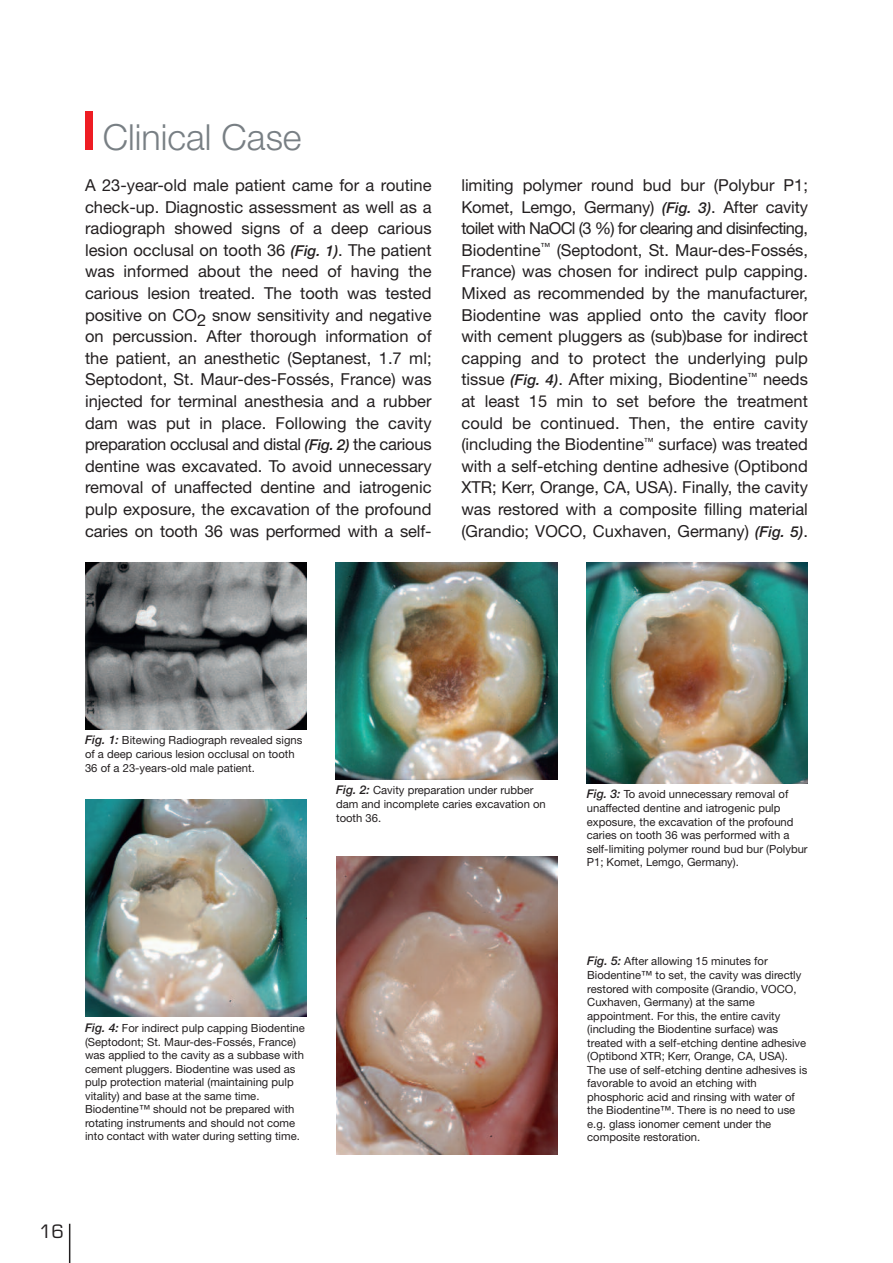
<style>
.page{position:relative;width:893px;height:1263px;background:#fff}
.page>*{position:absolute;margin:0;border:0;box-sizing:border-box;transform-origin:0 0}
.t1{font:300 36px "Helvetica Neue LT Std";color:#787f84}
.t2{font:18px "Eurostile LT Std";color:#231f20}
.t3{font:16.5px/21.6px "Helvetica Neue LT Std";color:#231f20;text-align:justify}
.t4{font:11.25px/13.5px "Helvetica Neue LT Std";color:#231f20}
.s1{font-weight:500;font-style:italic;font-size:15px}
.s2{font-weight:500;font-style:italic;font-size:12px}
</style>
<div class="page">
<hr style="left:69px;top:1224px;width:1px;height:39px;background:#231f20">
<div style="left:85px;top:112px;width:8px;height:37px;background:#ee1d23"></div>
<img style="left:85px;top:563px;width:221px;height:167px">
<img style="left:336px;top:563px;width:221px;height:216px">
<img style="left:85px;top:799px;width:221px;height:217px">
<img style="left:587px;top:563px;width:221px;height:221px">
<img style="left:336px;top:856px;width:221px;height:298px">
<h1 class="t1" style="left:103px;top:124px;width:200px">Clinical Case</h1>
<p class="t3" style="left:85px;top:176px;width:348px">A 23-year-old male patient came for a routine check-up. Diagnostic assessment as well as a radiograph showed signs of a deep carious lesion occlusal on tooth 36 <span class="s1">(Fig. 1)</span>. The patient was informed about the need of having the carious lesion treated. The tooth was tested positive on CO2 snow sensitivity and negative on percussion. After thorough information of the patient, an anesthetic (Septanest, 1.7 ml; Septodont, St. Maur-des-Fossés, France) was injected for terminal anesthesia and a rubber dam was put in place. Following the cavity preparation occlusal and distal <span class="s1">(Fig. 2)</span> the carious dentine was excavated. To avoid unnecessary removal of unaffected dentine and iatrogenic pulp exposure, the excavation of the profound caries on tooth 36 was performed with a self-</p>
<p class="t3" style="left:461px;top:176px;width:348px">limiting polymer round bud bur (Polybur P1; Komet, Lemgo, Germany) <span class="s1">(Fig. 3)</span>. After cavity toilet with NaOCl (3 %) for clearing and disinfecting, Biodentine<sup>™</sup> (Septodont, St. Maur-des-Fossés, France) was chosen for indirect pulp capping.<br>Mixed as recommended by the manufacturer, Biodentine was applied onto the cavity floor with cement pluggers as (sub)base for indirect capping and to protect the underlying pulp tissue <span class="s1">(Fig. 4)</span>. After mixing, Biodentine<sup>™</sup> needs at least 15 min to set before the treatment could be continued. Then, the entire cavity (including the Biodentine<sup>™</sup> surface) was treated with a self-etching dentine adhesive (Optibond XTR; Kerr, Orange, CA, USA). Finally, the cavity was restored with a composite filling material (Grandio; VOCO, Cuxhaven, Germany) <span class="s1">(Fig. 5)</span>.</p>
<p class="t4" style="left:85px;top:734px;width:219px"><span class="s2">Fig. 1:</span> Bitewing Radiograph revealed signs of a deep carious lesion occlusal on tooth<br>36 of a 23-years-old male patient.</p>
<p class="t4" style="left:336px;top:784px;width:211px"><span class="s2">Fig. 2:</span> Cavity preparation under rubber dam and incomplete caries excavation on tooth 36.</p>
<p class="t4" style="left:85px;top:1022px;width:221px"><span class="s2">Fig. 4:</span> For indirect pulp capping Biodentine (Septodont; St. Maur-des-Fossés, France) was applied to the cavity as a subbase with cement pluggers. Biodentine was used as pulp protection material (maintaining pulp vitality) and base at the same time.<br>Biodentine™ should not be prepared with rotating instruments and should not come into contact with water during setting time.</p>
<p class="t2" style="left:39px;top:1224px;width:26px">16</p>
<p class="t4" style="left:587px;top:789px;width:222px"><span class="s2">Fig. 3:</span> To avoid unnecessary removal of unaffected dentine and iatrogenic pulp exposure, the excavation of the profound caries on tooth 36 was performed with a self-limiting polymer round bud bur (Polybur P1; Komet, Lemgo, Germany).</p>
<p class="t4" style="left:587px;top:955px;width:222px"><span class="s2">Fig. 5:</span> After allowing 15 minutes for Biodentine™ to set, the cavity was directly restored with composite (Grandio, VOCO, Cuxhaven, Germany) at the same appointment. For this, the entire cavity (including the Biodentine surface) was treated with a self-etching dentine adhesive (Optibond XTR; Kerr, Orange, CA, USA).<br>The use of self-etching dentine adhesives is favorable to avoid an etching with phosphoric acid and rinsing with water of the Biodentine™. There is no need to use e.g. glass ionomer cement under the composite restoration.</p>
</div>
